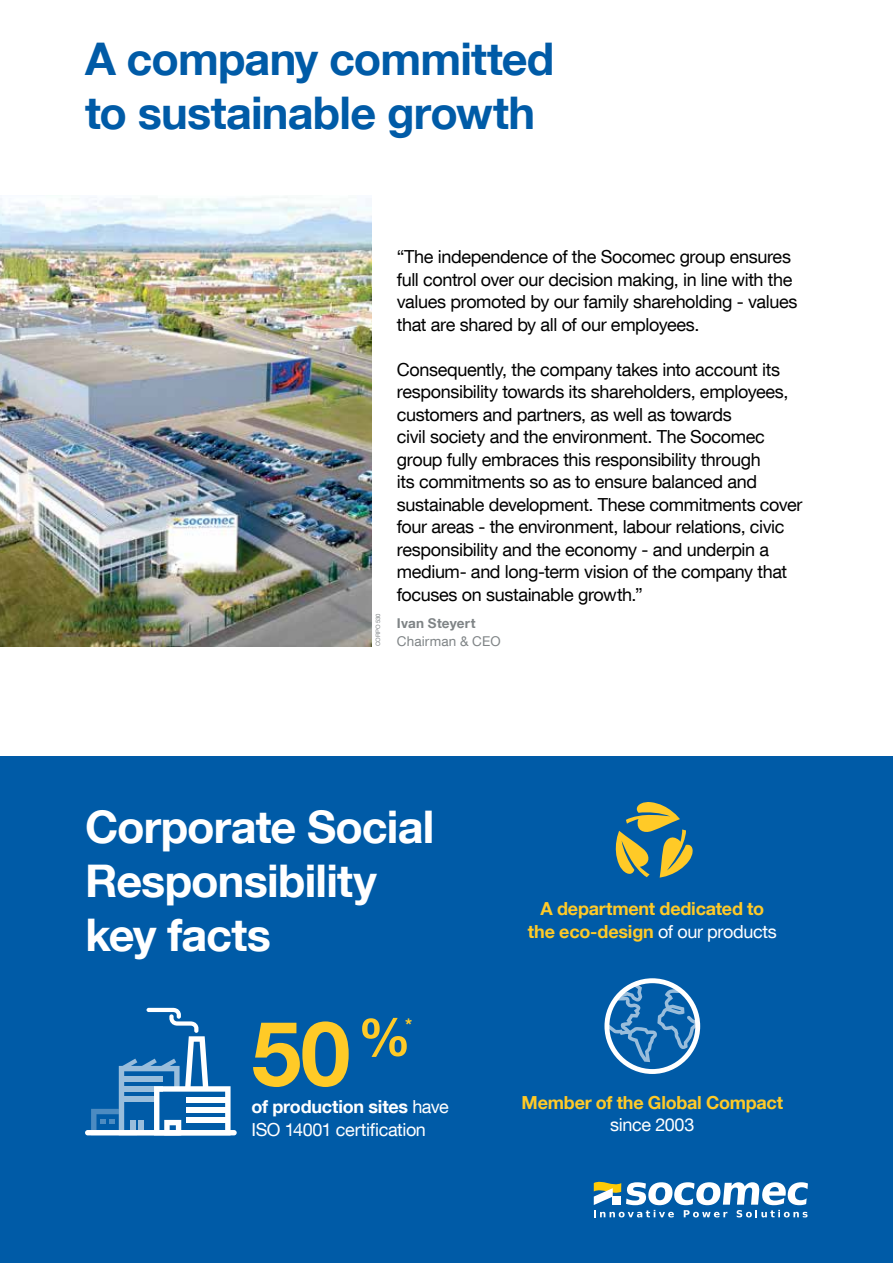
<style>
.page{position:relative;width:893px;height:1263px;background:#fff}
.page>*{position:absolute;margin:0;border:0;box-sizing:border-box;transform-origin:0 0}
.t1{font:700 90px "Helvetica Neue LT Com";color:#ffca27}
.t2{font:700 45px/54px "Helvetica Neue LT Com";letter-spacing:-.02em;color:#fff}
.t3{font:700 45px/54px "Helvetica Neue LT Com";letter-spacing:-.02em;color:#005ba7}
.t4{font:18px/22.5px "Helvetica Neue LT Com";letter-spacing:-.02em;color:#000}
.t5{font:700 18px/22.5px "Helvetica Neue LT Com";letter-spacing:-.01em;color:#ffca27;text-align:center}
.t6{font:18px/22.5px "Helvetica Neue LT Com";letter-spacing:-.02em;color:#fff}
.t7{font:700 17.55px "Helvetica Neue LT Com";color:#ffca27}
.t8{font:13.5px "Helvetica Neue LT Com";letter-spacing:.01em;color:#7f8486}
.t9{font:700 13.5px "Helvetica Neue LT Com";letter-spacing:.015em;color:#7f8486}
.t10{font:6px "Helvetica Neue LT Com";letter-spacing:-.005em;color:#7f8486}
.s1{font-weight:400;color:#fff}
.s2{font-weight:700}
</style>
<div class="page">
<div style="left:0;top:756px;width:893px;height:507px;background:#005ba7"></div>
<svg style="left:91px;top:1008px;width:140px;height:122px"></svg>
<div style="left:131px;top:1120px;width:5px;height:12px;background:#99bddb"></div>
<div style="left:139px;top:1120px;width:5px;height:12px;background:#99bddb"></div>
<div style="left:85px;top:1130px;width:152px;height:5px;background:#fff;border-radius:3px"></div>
<svg style="left:604px;top:978px;width:96px;height:96px"></svg>
<svg style="left:616px;top:802px;width:77px;height:76px"></svg>
<img style="left:0;top:196px;width:371px;height:450px">
<svg style="left:594px;top:1182px;width:214px;height:35px"></svg>
<h2 class="t3" style="left:85px;top:30px;width:471px">A company committed to sustainable growth</h2>
<p class="t10" style="left:374px;top:646px;width:34px;rotate:-90deg">CORPO 530</p>
<p class="t4" style="left:397px;top:245px;width:402px">“The independence of the Socomec group ensures full control over our decision making, in line with the values promoted by our family shareholding - values that are shared by all of our employees.</p>
<p class="t4" style="left:397px;top:358px;width:407px">Consequently, the company takes into account its responsibility towards its shareholders, employees, customers and partners, as well as towards<br>civil society and the environment. The Socomec group fully embraces this responsibility through<br>its commitments so as to ensure balanced and sustainable development. These commitments cover four areas - the environment, labour relations, civic responsibility and the economy - and underpin a medium- and long-term vision of the company that focuses on sustainable growth.”</p>
<p class="t9" style="left:397px;top:614px;width:80px">Ivan Steyert</p>
<p class="t8" style="left:397px;top:632px;width:105px">Chairman &amp; CEO</p>
<h2 class="t2" style="left:85px;top:799px;width:351px">Corporate Social<br>Responsibility key facts</h2>
<p class="t5" style="left:528px;top:897px;width:250px">A department dedicated to the eco-design <span class="s1">of our products</span></p>
<h1 class="t1" style="left:251px;top:997px;width:161px">50<sup>%</sup></h1>
<p class="t6" style="left:251px;top:1095px;width:199px"><span class="s2">of production sites</span> have<br>ISO 14001 certification</p>
<p class="t5" style="left:522px;top:1090px;width:263px">Member of the Global Compact</p>
<p class="t7" style="left:405px;top:1014px;width:9px">*</p>
<p class="t6" style="left:610px;top:1113px;width:86px">since 2003</p>
</div>
